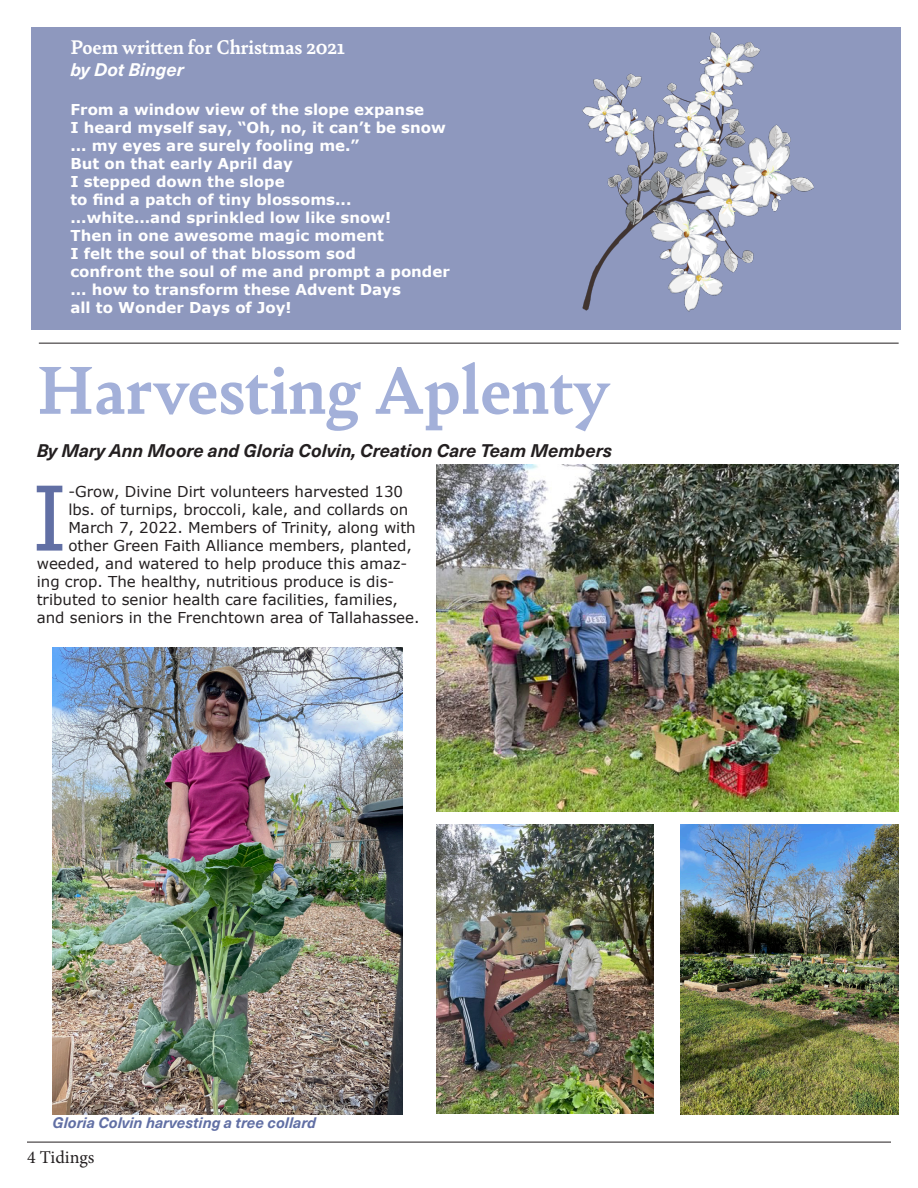
<style>
.page{position:relative;width:918px;height:1188px;background:#fff}
.page>*{position:absolute;margin:0;border:0;box-sizing:border-box;transform-origin:0 0}
.Drop_Cap{font:89.25px "Verdana";color:#616fa4}
.Article_Heading{font:700 72px "Bely";color:#a3b0d9}
.Section_Headings{font:700 21px "Bely";color:#fff}
.Paragraph_Style_1{font:italic 700 18px "Neue Haas Unica W1 G";color:#231f20}
.Paragraph_Style_1-2{font:italic 700 18px "Neue Haas Unica W1 G";color:#fff}
.t1{font:18px "Minion Pro";color:#231f20}
.t2{font:700 15px "Verdana";color:#fff}
.Drop_Cap-2{font:15px "Verdana";color:#231f20}
.Paragraph_Style_1-3{font:italic 700 15px "Neue Haas Unica W1 G";color:#616fa4}
</style>
<div class="page">
<hr style="left:27px;top:1142px;width:864px;height:1px;background:#231f20">
<div style="left:31px;top:27px;width:870px;height:303px;background:#8e98be"></div>
<hr style="left:39px;top:343px;width:860px;height:1px;background:#231f20">
<img style="left:582px;top:32px;width:232px;height:280px">
<img style="left:53px;top:648px;width:350px;height:467px">
<img style="left:680px;top:824px;width:219px;height:291px">
<img style="left:436px;top:824px;width:218px;height:290px">
<img style="left:436px;top:465px;width:463px;height:346px">
<p class="Section_Headings" style="left:70px;top:32px;width:276px">Poem written for Christmas 2021</p>
<p class="Paragraph_Style_1-2" style="left:70px;top:56px;width:115px">by Dot Binger</p>
<p class="t2" style="left:70px;top:99px;width:355px">From a window view of the slope expanse</p>
<p class="t2" style="left:70px;top:117px;width:377px">I heard myself say, “Oh, no, it can’t be snow</p>
<p class="t2" style="left:70px;top:135px;width:290px">... my eyes are surely fooling me.”</p>
<p class="t2" style="left:70px;top:153px;width:224px">But on that early April day</p>
<p class="t2" style="left:70px;top:171px;width:216px">I stepped down the slope</p>
<p class="t2" style="left:70px;top:189px;width:282px">to find a patch of tiny blossoms...</p>
<p class="t2" style="left:70px;top:207px;width:322px">...white...and sprinkled low like snow!</p>
<p class="t2" style="left:70px;top:225px;width:315px">Then in one awesome magic moment</p>
<p class="t2" style="left:70px;top:243px;width:287px">I felt the soul of that blossom sod</p>
<p class="t2" style="left:70px;top:261px;width:381px">confront the soul of me and prompt a ponder</p>
<p class="t2" style="left:70px;top:279px;width:332px">... how to transform these Advent Days</p>
<p class="t2" style="left:70px;top:297px;width:223px">all to Wonder Days of Joy!</p>
<p class="Article_Heading" style="left:37px;top:339px;width:574px">Harvesting Aplenty</p>
<p class="Paragraph_Style_1" style="left:37px;top:437px;width:577px">By Mary Ann Moore and Gloria Colvin, Creation Care Team Members</p>
<p class="Drop_Cap" style="left:31px;top:457px;width:39px">I</p>
<p class="Drop_Cap-2" style="left:68px;top:481px;width:336px">-Grow, Divine Dirt volunteers harvested 130</p>
<p class="Drop_Cap-2" style="left:68px;top:499px;width:341px">lbs. of turnips, broccoli, kale, and collards on</p>
<p class="Drop_Cap-2" style="left:68px;top:517px;width:349px">March 7, 2022. Members of Trinity, along with</p>
<p class="Drop_Cap-2" style="left:68px;top:535px;width:345px">other Green Faith Alliance members, planted,</p>
<p class="Drop_Cap-2" style="left:37px;top:553px;width:372px">weeded, and watered to help produce this amaz-</p>
<p class="Drop_Cap-2" style="left:37px;top:571px;width:359px">ing crop. The healthy, nutritious produce is dis-</p>
<p class="Drop_Cap-2" style="left:37px;top:589px;width:363px">tributed to senior health care facilities, families,</p>
<p class="Drop_Cap-2" style="left:37px;top:607px;width:384px">and seniors in the Frenchtown area of Tallahassee.</p>
<p class="Paragraph_Style_1-3" style="left:53px;top:1111px;width:265px">Gloria Colvin harvesting a tree collard</p>
<p class="t1" style="left:27px;top:1145px;width:69px">4 Tidings</p>
</div>
